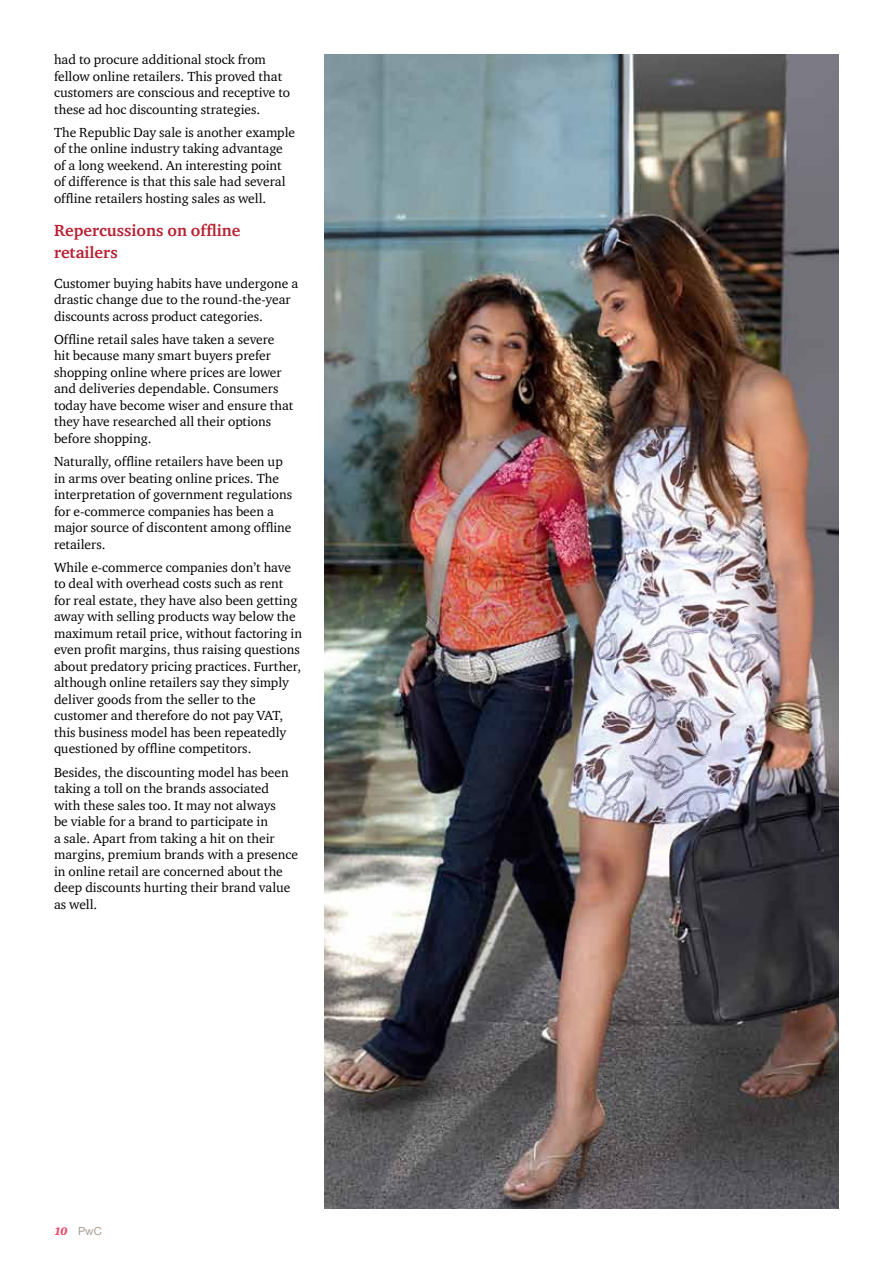
<style>
.page{position:relative;width:893px;height:1263px;background:#fff}
.page>*{position:absolute;margin:0;border:0;box-sizing:border-box;transform-origin:0 0}
.t1{font:700 16.5px/21.6px "ITC Charter Com";color:#b82234}
.t2{font:13.5px/16.5px "ITC Charter Com";color:#000}
.t3{font:11.25px "Helvetica Neue";color:#a89b91}
.s1{font-family:"ITC Charter Com";font-weight:900;font-style:italic;color:#ef4062}
</style>
<div class="page">
<img style="left:324px;top:54px;width:515px;height:1155px">
<p class="t2" style="left:54px;top:51px;width:238px">had to procure additional stock from fellow online retailers. This proved that customers are conscious and receptive to these ad hoc discounting strategies.</p>
<p class="t2" style="left:54px;top:124px;width:243px">The Republic Day sale is another example of the online industry taking advantage of a long weekend. An interesting point of difference is that this sale had several offline retailers hosting sales as well.</p>
<p class="t1" style="left:54px;top:219px;width:188px">Repercussions on offline retailers</p>
<p class="t2" style="left:54px;top:275px;width:246px">Customer buying habits have undergone a drastic change due to the round-the-year discounts across product categories.</p>
<p class="t2" style="left:54px;top:331px;width:241px">Offline retail sales have taken a severe hit because many smart buyers prefer shopping online where prices are lower and deliveries dependable. Consumers today have become wiser and ensure that they have researched all their options before shopping.</p>
<p class="t2" style="left:54px;top:453px;width:240px">Naturally, offline retailers have been up in arms over beating online prices. The interpretation of government regulations for e-commerce companies has been a major source of discontent among offline retailers.</p>
<p class="t2" style="left:54px;top:559px;width:250px">While e-commerce companies don’t have to deal with overhead costs such as rent for real estate, they have also been getting away with selling products way below the maximum retail price, without factoring in even profit margins, thus raising questions about predatory pricing practices. Further, although online retailers say they simply deliver goods from the seller to the customer and therefore do not pay VAT, this business model has been repeatedly questioned by offline competitors.</p>
<p class="t2" style="left:54px;top:764px;width:246px">Besides, the discounting model has been taking a toll on the brands associated with these sales too. It may not always<br>be viable for a brand to participate in<br>a sale. Apart from taking a hit on their margins, premium brands with a presence in online retail are concerned about the deep discounts hurting their brand value as well.</p>
<p class="t3" style="left:54px;top:1224px;width:49px"><span class="s1">10</span> PwC</p>
</div>
